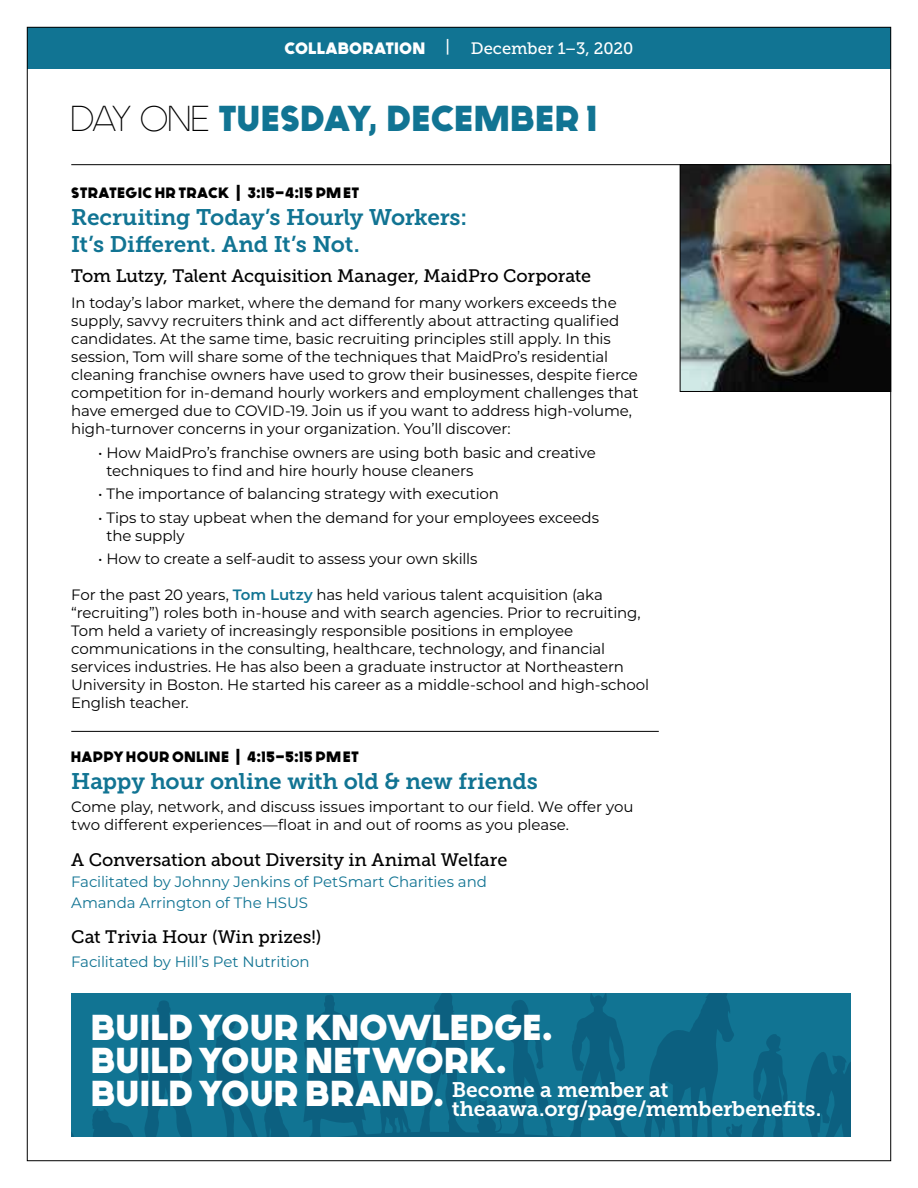
<style>
.page{position:relative;width:918px;height:1188px;background:#fff}
.page>*{position:absolute;margin:0;border:0;box-sizing:border-box;transform-origin:0 0}
.t1{font:700 36px/33px "Generica";letter-spacing:.02em;color:#fff}
.t2{font:700 36px "Generica";letter-spacing:.025em;color:#117493}
.t3{font:22.5px/27px "Museo Slab 700";letter-spacing:-.01em;color:#117493}
.t4{font:21px "Museo Slab 700";letter-spacing:-.01em;color:#fff}
.t5{font:18px "Museo Slab 500";letter-spacing:-.01em;color:#000}
.t6{font:16.5px "Museo Slab 500";color:#fff}
.t7{font:700 16.5px "Generica";letter-spacing:.02em;color:#fff}
.t8{font:15px/18px "Montserrat";letter-spacing:-.01em;color:#000}
.t9{font:15px/21px "Montserrat";letter-spacing:-.005em;color:#117493}
.t10{font:700 15px "Generica";letter-spacing:.04em;color:#000}
.s1{font-weight:400;color:#000}
.s2{font-weight:600;color:#117493}
</style>
<div class="page">
<div style="left:27px;top:27px;width:864px;height:41px;background:#117493"></div>
<hr style="left:71px;top:164px;width:626px;height:1px;background:#000">
<hr style="left:71px;top:731px;width:588px;height:1px;background:#000">
<img style="left:682px;top:166px;width:207px;height:224px">
<div style="left:680px;top:164px;width:211px;height:228px;border:1px solid #000"></div>
<svg style="left:71px;top:993px;width:779px;height:144px;background:#0f6d8c"></svg>
<p class="t7" style="left:284px;top:38px;width:142px">COLLABORATION</p>
<p class="t6" style="left:446px;top:38px;width:6px">|</p>
<p class="t6" style="left:471px;top:39px;width:164px">December 1–3, 2020</p>
<h1 class="t2" style="left:71px;top:97px;width:527px"><span class="s1">DAY ONE</span> TUESDAY, DECEMBER 1</h1>
<p class="t10" style="left:71px;top:184px;width:290px">STRATEGIC HR TRACK | 3:15–4:15 PM ET</p>
<h2 class="t3" style="left:71px;top:204px;width:397px">Recruiting Today’s Hourly Workers:<br>It’s Different. And It’s Not.</h2>
<p class="t5" style="left:71px;top:266px;width:521px">Tom Lutzy, Talent Acquisition Manager, MaidPro Corporate</p>
<p class="t8" style="left:71px;top:294px;width:569px">In today’s labor market, where the demand for many workers exceeds the supply, savvy recruiters think and act differently about attracting qualified candidates. At the same time, basic recruiting principles still apply. In this session, Tom will share some of the techniques that MaidPro’s residential cleaning franchise owners have used to grow their businesses, despite fierce competition for in-demand hourly workers and employment challenges that have emerged due to COVID-19. Join us if you want to address high-volume, high-turnover concerns in your organization. You’ll discover:</p>
<p class="t8" style="left:106px;top:443px;width:491px;text-indent:-8px">• How MaidPro’s franchise owners are using both basic and creative techniques to find and hire hourly house cleaners</p>
<p class="t8" style="left:98px;top:484px;width:402px">• The importance of balancing strategy with execution</p>
<p class="t8" style="left:106px;top:508px;width:494px;text-indent:-8px">• Tips to stay upbeat when the demand for your employees exceeds the supply</p>
<p class="t8" style="left:98px;top:549px;width:381px">• How to create a self-audit to assess your own skills</p>
<p class="t8" style="left:71px;top:585px;width:579px">For the past 20 years, <span class="s2">Tom Lutzy</span> has held various talent acquisition (aka “recruiting”) roles both in-house and with search agencies. Prior to recruiting, Tom held a variety of increasingly responsible positions in employee communications in the consulting, healthcare, technology, and financial services industries. He has also been a graduate instructor at Northeastern University in Boston. He started his career as a middle-school and high-school English teacher.</p>
<p class="t10" style="left:71px;top:748px;width:289px">HAPPY HOUR ONLINE | 4:15–5:15 PM ET</p>
<h2 class="t3" style="left:71px;top:768px;width:468px">Happy hour online with old &amp; new friends</h2>
<p class="t8" style="left:71px;top:798px;width:564px">Come play, network, and discuss issues important to our field. We offer you two different experiences—float in and out of rooms as you please.</p>
<p class="t5" style="left:71px;top:850px;width:438px">A Conversation about Diversity in Animal Welfare</p>
<p class="t9" style="left:71px;top:870px;width:417px">Facilitated by Johnny Jenkins of PetSmart Charities and<br>Amanda Arrington of The HSUS</p>
<p class="t5" style="left:71px;top:927px;width:252px">Cat Trivia Hour (Win prizes!)</p>
<p class="t9" style="left:71px;top:951px;width:240px">Facilitated by Hill’s Pet Nutrition</p>
<h1 class="t1" style="left:92px;top:1012px;width:579px">BUILD YOUR KNOWLEDGE.<br>BUILD YOUR NETWORK.<br>BUILD YOUR BRAND. <sup>Become</sup> <sup>a</sup> <sup>member</sup> <sup>at</sup></h1>
<h3 class="t4" style="left:452px;top:1097px;width:371px">theaawa.org/page/memberbenefits.</h3>
</div>
